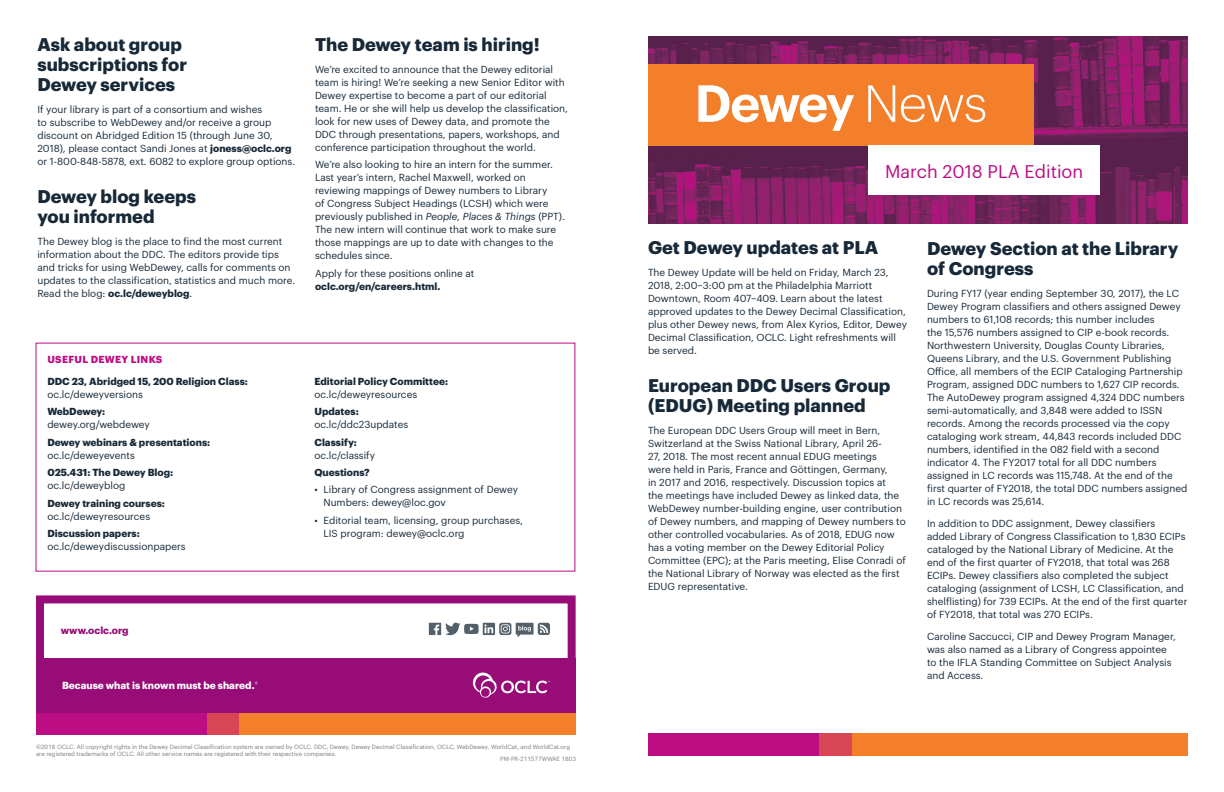
<style>
.page{position:relative;width:1224px;height:792px;background:#fff}
.page>*{position:absolute;margin:0;border:0;box-sizing:border-box;transform-origin:0 0}
.t1{font:600 51px "Graphik";letter-spacing:-.04em;color:#fff}
.t2{font:700 18px/20px "Graphik";color:#172938}
.t3{font:18px "Graphik";color:#bc0d83}
.t4{font:10px/13px "Graphik";color:#172938}
.t5{font:700 10px "Graphik";color:#172938}
.t6{font:700 10px "Graphik";color:#fff}
.t7{font:700 10px "Graphik";letter-spacing:.03em;color:#bc0d83}
.t8{font:700 10px "Graphik";color:#970c76}
.t9{font:6px/7.2px "Graphik";color:#787d83}
.s1{font-weight:700}
.s2{font-style:italic}
.s3{font-weight:300}
</style>
<div class="page">
<img style="left:648px;top:36px;width:540px;height:187px">
<div style="left:648px;top:64px;width:386px;height:82px;background:#f47f2a"></div>
<div style="left:868px;top:146px;width:232px;height:49px;background:#fff"></div>
<div style="left:36px;top:595px;width:540px;height:71px;border:8px solid #970c76"></div>
<div style="left:648px;top:734px;width:171px;height:22px;background:#bc0d83"></div>
<div style="left:819px;top:734px;width:369px;height:22px;background:#f47f2a"></div>
<div style="left:819px;top:734px;width:32px;height:22px;background:#d84656"></div>
<div style="left:36px;top:712px;width:171px;height:23px;background:#bc0d83"></div>
<div style="left:207px;top:712px;width:369px;height:23px;background:#f47f2a"></div>
<div style="left:207px;top:712px;width:32px;height:23px;background:#d84656"></div>
<div style="left:36px;top:658px;width:540px;height:54px;background:#970c76"></div>
<svg style="left:473px;top:673px;width:77px;height:25px"></svg>
<svg style="left:429px;top:623px;width:121px;height:14px"></svg>
<h2 class="t2" style="left:37px;top:33px;width:151px">Ask about group subscriptions for<br>Dewey services</h2>
<p class="t4" style="left:37px;top:102px;width:259px">If your library is part of a consortium and wishes<br>to subscribe to WebDewey and/or receive a group discount on Abridged Edition 15 (through June 30, 2018), please contact Sandi Jones at <span class="s1">joness@oclc.org </span>or 1-800-848-5878, ext. 6082 to explore group options.</p>
<h2 class="t2" style="left:37px;top:185px;width:160px">Dewey blog keeps you informed</h2>
<p class="t4" style="left:37px;top:234px;width:259px">The Dewey blog is the place to find the most current information about the DDC. The editors provide tips and tricks for using WebDewey, calls for comments on updates to the classification, statistics and much more.<br>Read the blog: <span class="s1">oc.lc/deweyblog</span>.</p>
<h2 class="t2" style="left:315px;top:33px;width:226px">The Dewey team is hiring!</h2>
<p class="t4" style="left:315px;top:62px;width:255px">We’re excited to announce that the Dewey editorial team is hiring! We’re seeking a new Senior Editor with Dewey expertise to become a part of our editorial team. He or she will help us develop the classification, look for new uses of Dewey data, and promote the DDC through presentations, papers, workshops, and conference participation throughout the world.</p>
<p class="t4" style="left:315px;top:157px;width:251px">We’re also looking to hire an intern for the summer.<br>Last year’s intern, Rachel Maxwell, worked on reviewing mappings of Dewey numbers to Library<br>of Congress Subject Headings (LCSH) which were previously published in <span class="s2">People, Places &amp; Things</span> (PPT).<br>The new intern will continue that work to make sure those mappings are up to date with changes to the schedules since.</p>
<p class="t4" style="left:315px;top:266px;width:161px">Apply for these positions online at</p>
<p class="t5" style="left:315px;top:278px;width:127px">oclc.org/en/careers.html.</p>
<p class="t7" style="left:47px;top:351px;width:117px">USEFUL DEWEY LINKS</p>
<p class="t5" style="left:47px;top:373px;width:202px">DDC 23, Abridged 15, 200 Religion Class:</p>
<p class="t4" style="left:47px;top:387px;width:97px">oc.lc/deweyversions</p>
<p class="t5" style="left:47px;top:404px;width:59px">WebDewey:</p>
<p class="t4" style="left:47px;top:417px;width:104px">dewey.org/webdewey</p>
<p class="t5" style="left:47px;top:434px;width:164px">Dewey webinars &amp; presentations:</p>
<p class="t4" style="left:47px;top:448px;width:89px">oc.lc/deweyevents</p>
<p class="t5" style="left:47px;top:465px;width:127px">025.431: The Dewey Blog:</p>
<p class="t4" style="left:47px;top:478px;width:79px">oc.lc/deweyblog</p>
<p class="t5" style="left:47px;top:495px;width:119px">Dewey training courses:</p>
<p class="t4" style="left:47px;top:509px;width:104px">oc.lc/deweyresources</p>
<p class="t5" style="left:47px;top:526px;width:94px">Discussion papers:</p>
<p class="t4" style="left:47px;top:539px;width:140px">oc.lc/deweydiscussionpapers</p>
<p class="t5" style="left:314px;top:373px;width:135px">Editorial Policy Committee:</p>
<p class="t4" style="left:314px;top:387px;width:104px">oc.lc/deweyresources</p>
<p class="t5" style="left:314px;top:404px;width:46px">Updates:</p>
<p class="t4" style="left:314px;top:417px;width:95px">oc.lc/ddc23updates</p>
<p class="t5" style="left:314px;top:434px;width:44px">Classify:</p>
<p class="t4" style="left:314px;top:448px;width:62px">oc.lc/classify</p>
<p class="t5" style="left:314px;top:465px;width:57px">Questions?</p>
<p class="t4" style="left:323px;top:482px;width:196px;text-indent:-9px">• Library of Congress assignment of Dewey<br>Numbers: dewey@loc.gov</p>
<p class="t4" style="left:323px;top:513px;width:201px;text-indent:-9px">• Editorial team, licensing, group purchases,<br>LIS program: dewey@oclc.org</p>
<p class="t8" style="left:61px;top:623px;width:69px">www.oclc.org</p>
<p class="t6" style="left:62px;top:678px;width:197px">Because what is known must be shared.<sup>®</sup></p>
<p class="t9" style="left:36px;top:743px;width:536px">©2018 OCLC. All copyright rights in the Dewey Decimal Classification system are owned by OCLC. DDC, Dewey, Dewey Decimal Classification, OCLC, WebDewey, WorldCat, and WorldCat.org are registered trademarks of OCLC. All other service names are registered with their respective companies.</p>
<p class="t9" style="left:500px;top:755px;width:77px">PM-PR-211577WWAE 1803</p>
<h1 class="t1" style="left:695px;top:64px;width:294px">Dewey <span class="s3">News</span></h1>
<h2 class="t3" style="left:885px;top:158px;width:200px">March 2018 PLA Edition</h2>
<h2 class="t2" style="left:648px;top:236px;width:232px">Get Dewey updates at PLA</h2>
<p class="t4" style="left:648px;top:265px;width:261px">The Dewey Update will be held on Friday, March 23, 2018, 2:00–3:00 pm at the Philadelphia Marriott Downtown, Room 407–409. Learn about the latest approved updates to the Dewey Decimal Classification, plus other Dewey news, from Alex Kyrios, Editor, Dewey Decimal Classification, OCLC. Light refreshments will be served.</p>
<h2 class="t2" style="left:648px;top:374px;width:244px">European DDC Users Group (EDUG) Meeting planned</h2>
<p class="t4" style="left:648px;top:423px;width:259px">The European DDC Users Group will meet in Bern, Switzerland at the Swiss National Library, April 26-<br>27, 2018. The most recent annual EDUG meetings<br>were held in Paris, France and Göttingen, Germany,<br>in 2017 and 2016, respectively. Discussion topics at<br>the meetings have included Dewey as linked data, the WebDewey number-building engine, user contribution of Dewey numbers, and mapping of Dewey numbers to other controlled vocabularies. As of 2018, EDUG now has a voting member on the Dewey Editorial Policy Committee (EPC); at the Paris meeting, Elise Conradi of the National Library of Norway was elected as the first EDUG representative.</p>
<h2 class="t2" style="left:927px;top:237px;width:253px">Dewey Section at the Library of Congress</h2>
<p class="t4" style="left:927px;top:286px;width:262px">During FY17 (year ending September 30, 2017), the LC Dewey Program classifiers and others assigned Dewey numbers to 61,108 records; this number includes<br>the 15,576 numbers assigned to CIP e-book records.<br>Northwestern University, Douglas County Libraries, Queens Library, and the U.S. Government Publishing Office, all members of the ECIP Cataloging Partnership Program, assigned DDC numbers to 1,627 CIP records.<br>The AutoDewey program assigned 4,324 DDC numbers semi-automatically, and 3,848 were added to ISSN records. Among the records processed via the copy cataloging work stream, 44,843 records included DDC numbers, identified in the 082 field with a second indicator 4. The FY2017 total for all DDC numbers assigned in LC records was 115,748. At the end of the first quarter of FY2018, the total DDC numbers assigned in LC records was 25,614.</p>
<p class="t4" style="left:927px;top:516px;width:262px">In addition to DDC assignment, Dewey classifiers added Library of Congress Classification to 1,830 ECIPs cataloged by the National Library of Medicine. At the end of the first quarter of FY2018, that total was 268<br>ECIPs. Dewey classifiers also completed the subject cataloging (assignment of LCSH, LC Classification, and shelflisting) for 739 ECIPs. At the end of the first quarter of FY2018, that total was 270 ECIPs.</p>
<p class="t4" style="left:927px;top:629px;width:250px">Caroline Saccucci, CIP and Dewey Program Manager, was also named as a Library of Congress appointee to the IFLA Standing Committee on Subject Analysis and Access.</p>
</div>
